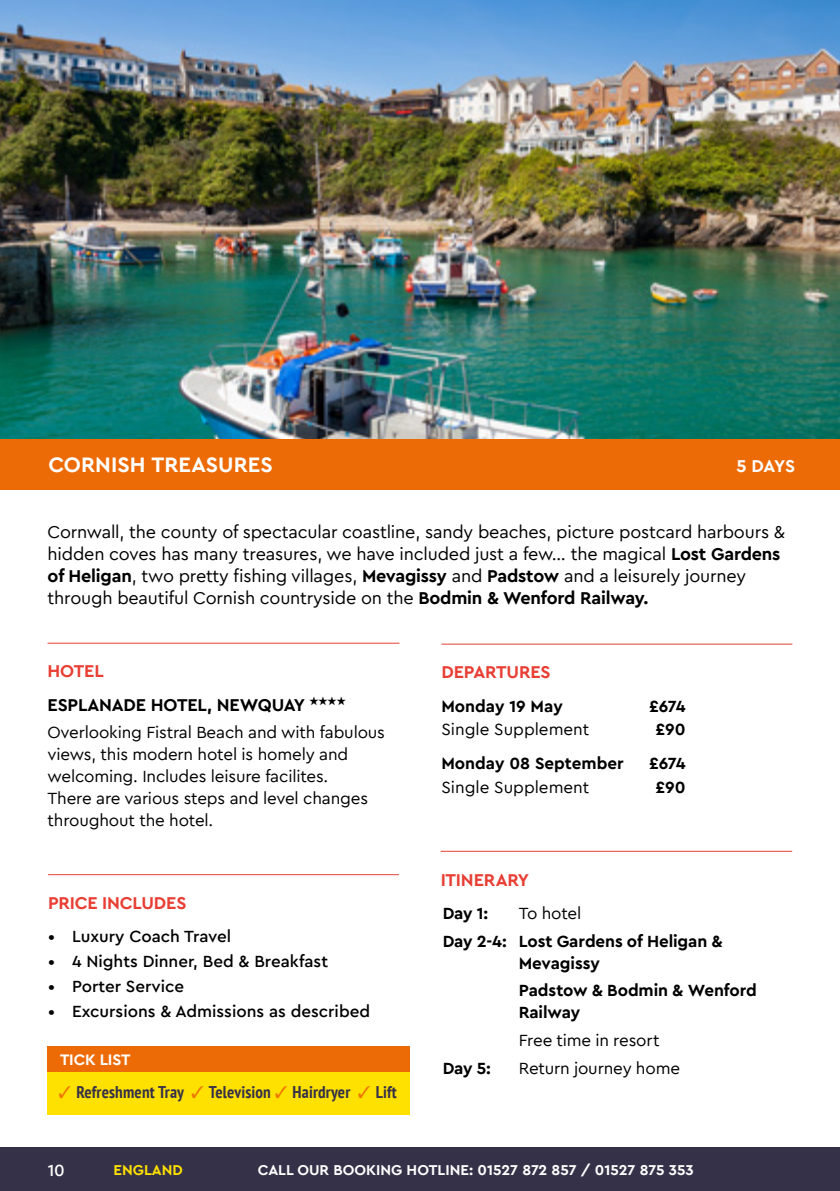
<style>
.page{position:relative;width:840px;height:1191px;background:#fff}
.page>*{position:absolute;margin:0;border:0;box-sizing:border-box;transform-origin:0 0}
.TOUR_destination{font:700 22px "Cera Pro Macmillan";color:#fff}
.TOUR_COPY{font:18px/22px "Cera Pro Macmillan";letter-spacing:-.01em;color:#000}
.ORANGE_HEADINGS{font:700 18px "Cera Pro Macmillan";letter-spacing:-.01em;color:#e83e33}
.Web_address_Hotel{font:700 18px "Cera Pro Macmillan";letter-spacing:-.01em;color:#000}
.TOUR_destination-2{font:700 18px "Cera Pro Macmillan";color:#fff}
.Hotel_copy{font:17px/22px "Cera Pro Macmillan";letter-spacing:-.01em;color:#000}
.t1{font:500 17px "Cera Pro Macmillan";color:#000}
.ITINERARY_copy{font:700 17px/22px "Cera Pro Macmillan";letter-spacing:-.005em;color:#000}
.DEPARTURE_COST_Copy{font:700 17px "Cera Pro Macmillan";color:#000}
.Tick_list_copy{font:700 condensed 17px "PT Sans";letter-spacing:.01em;color:#353148}
.ITINERARY_copy-2{font:17px "Cera Pro Macmillan";letter-spacing:-.01em;color:#000}
.DEPARTURE_COST_Copy-2{font:17px "Cera Pro Macmillan";color:#000}
.t2{font:500 17px "Cera Pro Macmillan";color:#fff}
.Tick_list_heading{font:700 16px "Cera Pro Macmillan";letter-spacing:-.01em;color:#fff}
.Bottom_line_Left{font:700 15px "Cera Pro Macmillan";color:#fff}
.Bottom_line_Left-2{font:700 15px "Cera Pro Macmillan";color:#ffe100}
.s1{font-weight:700}
.s2{color:#ef7900}
</style>
<div class="page">
<div style="left:0;top:1147px;width:839px;height:44px;background:#353148"></div>
<img style="left:0;top:0;width:839px;height:439px">
<div style="left:0;top:439px;width:839px;height:51px;background:#ed6b06"></div>
<hr style="left:48px;top:643px;width:351px;height:1px;background:#e83e33">
<hr style="left:441px;top:644px;width:350px;height:1px;background:#e83e33">
<hr style="left:440px;top:851px;width:351px;height:1px;background:#e83e33">
<hr style="left:48px;top:874px;width:351px;height:1px;background:#e83e33">
<div style="left:48px;top:1072px;width:362px;height:43px;background:#ffe100"></div>
<div style="left:48px;top:1046px;width:362px;height:26px;background:#ed6b06"></div>
<p class="TOUR_destination" style="left:48px;top:448px;width:226px">CORNISH TREASURES</p>
<p class="TOUR_destination-2" style="left:736px;top:452px;width:60px">5 DAYS</p>
<p class="TOUR_COPY" style="left:48px;top:520px;width:738px">Cornwall, the county of spectacular coastline, sandy beaches, picture postcard harbours &amp;</p>
<p class="TOUR_COPY" style="left:48px;top:542px;width:734px">hidden coves has many treasures, we have included just a few… the magical <span class="s1">Lost Gardens of Heligan</span>, two pretty fishing villages, <span class="s1">Mevagissy</span> and <span class="s1">Padstow</span> and a leisurely journey through beautiful Cornish countryside on the <span class="s1">Bodmin &amp; Wenford Railway.</span></p>
<p class="ORANGE_HEADINGS" style="left:48px;top:657px;width:58px">HOTEL</p>
<p class="Web_address_Hotel" style="left:48px;top:690px;width:300px">ESPLANADE HOTEL, NEWQUAY ★★★★</p>
<p class="Hotel_copy" style="left:48px;top:720px;width:339px">Overlooking Fistral Beach and with fabulous views, this modern hotel is homely and welcoming. Includes leisure facilites.<br>There are various steps and level changes throughout the hotel.</p>
<p class="ORANGE_HEADINGS" style="left:48px;top:888px;width:140px">PRICE INCLUDES</p>
<p class="t1" style="left:48px;top:923px;width:184px">• Luxury Coach Travel</p>
<p class="t1" style="left:48px;top:948px;width:281px">• 4 Nights Dinner, Bed &amp; Breakfast</p>
<p class="t1" style="left:48px;top:973px;width:137px">• Porter Service</p>
<p class="t1" style="left:48px;top:998px;width:323px">• Excursions &amp; Admissions as described</p>
<p class="Tick_list_heading" style="left:60px;top:1047px;width:72px">TICK LIST</p>
<p class="Tick_list_copy" style="left:58px;top:1081px;width:339px"><span class="s2">✓</span> Refreshment Tray <span class="s2">✓</span> Television <span class="s2">✓</span> Hairdryer <span class="s2">✓</span> Lift</p>
<p class="ORANGE_HEADINGS" style="left:441px;top:658px;width:111px">DEPARTURES</p>
<p class="DEPARTURE_COST_Copy" style="left:441px;top:692px;width:123px">Monday 19 May</p>
<p class="DEPARTURE_COST_Copy" style="left:649px;top:692px;width:38px">£674</p>
<p class="DEPARTURE_COST_Copy-2" style="left:441px;top:717px;width:149px">Single Supplement</p>
<p class="DEPARTURE_COST_Copy" style="left:655px;top:716px;width:32px">£90</p>
<p class="DEPARTURE_COST_Copy" style="left:441px;top:750px;width:184px">Monday 08 September</p>
<p class="DEPARTURE_COST_Copy" style="left:649px;top:750px;width:38px">£674</p>
<p class="DEPARTURE_COST_Copy-2" style="left:441px;top:774px;width:149px">Single Supplement</p>
<p class="DEPARTURE_COST_Copy" style="left:655px;top:773px;width:32px">£90</p>
<p class="ORANGE_HEADINGS" style="left:440px;top:865px;width:90px">ITINERARY</p>
<p class="ITINERARY_copy" style="left:442px;top:900px;width:47px">Day 1:</p>
<p class="ITINERARY_copy-2" style="left:518px;top:900px;width:64px">To hotel</p>
<p class="ITINERARY_copy" style="left:518px;top:928px;width:205px;text-indent:-76px">Day 2-4: Lost Gardens of Heligan &amp;<br>Mevagissy</p>
<p class="ITINERARY_copy" style="left:518px;top:977px;width:239px">Padstow &amp; Bodmin &amp; Wenford<br>Railway</p>
<p class="ITINERARY_copy-2" style="left:518px;top:1027px;width:142px">Free time in resort</p>
<p class="ITINERARY_copy" style="left:442px;top:1055px;width:50px">Day 5:</p>
<p class="ITINERARY_copy-2" style="left:518px;top:1055px;width:163px">Return journey home</p>
<p class="t2" style="left:48px;top:1157px;width:19px">10</p>
<p class="Bottom_line_Left-2" style="left:113px;top:1158px;width:71px">ENGLAND</p>
<p class="Bottom_line_Left" style="left:257px;top:1158px;width:437px">CALL OUR BOOKING HOTLINE: 01527 872 857 / 01527 875 353</p>
</div>
